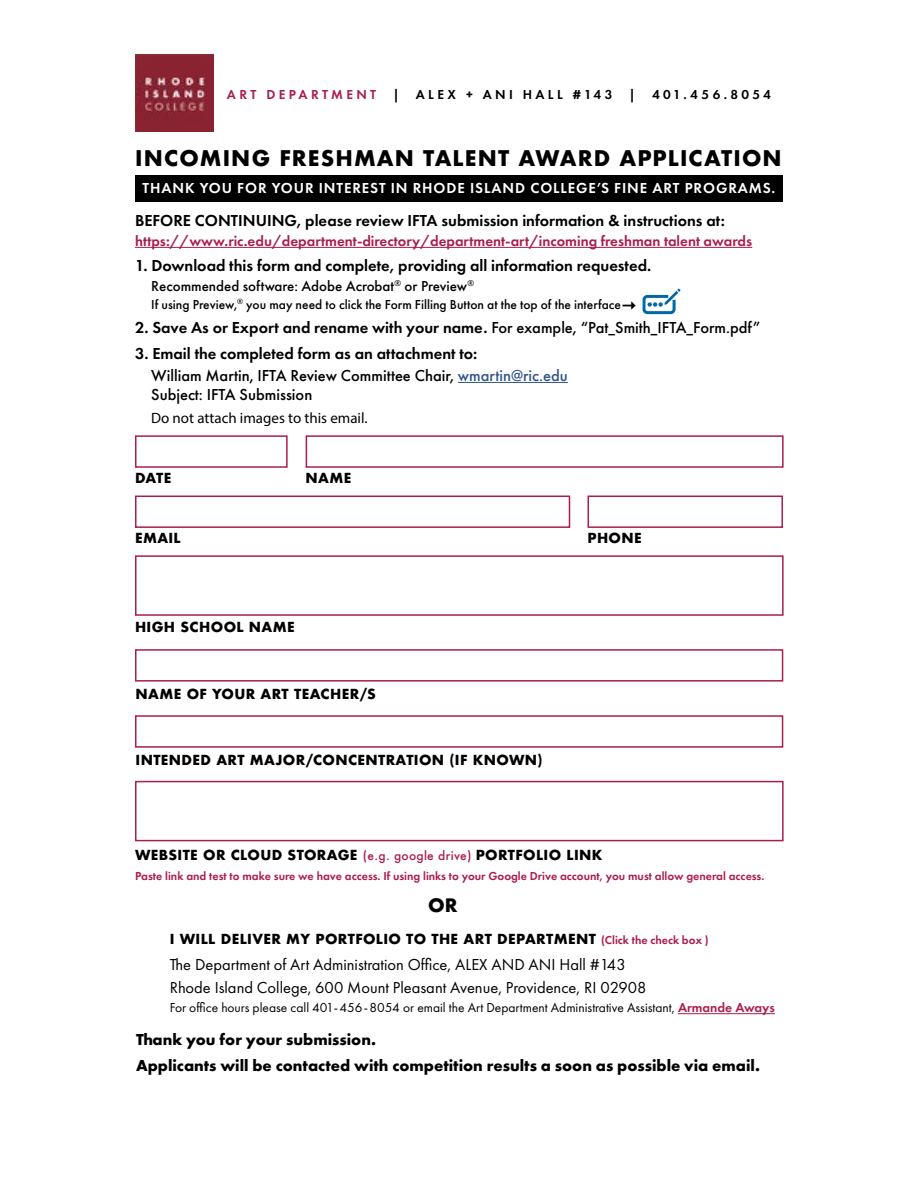
<style>
.page{position:relative;width:918px;height:1188px;background:#fff}
.page>*{position:absolute;margin:0;border:0;box-sizing:border-box;transform-origin:0 0}
.t1{font:700 21px "Futura";letter-spacing:.05em;color:#000}
.t2{font:700 18px "Futura";color:#000}
.t3{font:600 16.5px/21.6px "Futura PT";color:#000}
.t4{font:16.5px/22.5px "Futura PT";color:#000}
.t5{font:700 16.5px/25.5px "Futura PT";color:#000}
.t6{font:500 16.5px "Futura PT";color:#000}
.t7{font:600 15px "Futura PT";color:#ab1d4a}
.t8{font:600 15px "Futura PT";letter-spacing:.06em;color:#fff}
.t9{font:500 15px "Futura PT";color:#000}
.t10{font:15px "Myriad Pro";color:#000}
.t11{font:700 13.5px "Futura";letter-spacing:.025em;color:#000}
.t12{font:13.5px "Futura PT";color:#000}
.t13{font:500 13.5px "Futura PT";color:#000}
.t14{font:600 13.5px "Futura PT";letter-spacing:.25em;color:#000}
.t15{font:600 12px "Futura PT";color:#ab1d4a}
.s1{color:#ab1d4a}
.s2{font-weight:500}
.s3{font-weight:500;color:#31558a}
.s4{font-weight:500;font-size:12px;color:#ab1d4a}
.s5{font-family:"Futura PT";font-weight:600;font-size:12px;color:#ab1d4a}
.s6{font-weight:600;color:#ab1d4a}
</style>
<div class="page">
<img style="left:135px;top:54px;width:79px;height:78px">
<div style="left:135px;top:175px;width:648px;height:26px;background:#000"></div>
<hr style="left:135px;top:247px;width:617px;height:1px;background:#ab1d4a">
<hr style="left:458px;top:382px;width:110px;height:1px;background:#31558a">
<svg style="left:642px;top:288px;width:39px;height:27px"></svg>
<hr style="left:678px;top:1013px;width:97px;height:1px;background:#ab1d4a">
<div style="left:135px;top:435px;width:153px;height:33px;border:2px solid #ab1d4a"></div>
<div style="left:135px;top:555px;width:649px;height:61px;border:2px solid #ab1d4a"></div>
<div style="left:135px;top:781px;width:649px;height:60px;border:2px solid #ab1d4a"></div>
<div style="left:135px;top:715px;width:648px;height:33px;border:2px solid #ab1d4a"></div>
<div style="left:135px;top:649px;width:648px;height:33px;border:2px solid #ab1d4a"></div>
<div style="left:135px;top:496px;width:435px;height:32px;border:2px solid #ab1d4a"></div>
<div style="left:306px;top:435px;width:478px;height:33px;border:2px solid #ab1d4a"></div>
<div style="left:588px;top:496px;width:195px;height:32px;border:2px solid #ab1d4a"></div>
<p class="t14" style="left:227px;top:86px;width:545px"><span class="s1">ART DEPARTMENT</span> | ALEX + ANI HALL #143 | 401.456.8054</p>
<p class="t1" style="left:135px;top:143px;width:648px">INCOMING FRESHMAN TALENT AWARD APPLICATION</p>
<p class="t8" style="left:143px;top:179px;width:634px">THANK YOU FOR YOUR INTEREST IN RHODE ISLAND COLLEGE’S FINE ART PROGRAMS.</p>
<p class="t3" style="left:135px;top:210px;width:591px">BEFORE CONTINUING, please review IFTA submission information &amp; instructions at:</p>
<p class="t7" style="left:135px;top:231px;width:619px">https://www.ric.edu/department-directory/department-art/incoming freshman talent awards</p>
<p class="t3" style="left:135px;top:255px;width:518px">1. Download this form and complete, providing all information requested.</p>
<p class="t9" style="left:151px;top:277px;width:325px">Recommended software: Adobe Acrobat<sup>®</sup> or Preview<sup>®</sup></p>
<p class="t13" style="left:151px;top:296px;width:471px">If using Preview,<sup>®</sup> you may need to click the Form Filling Button at the top of the interface</p>
<p class="t3" style="left:135px;top:316px;width:627px">2. Save As or Export and rename with your name. <span class="s2">For example, “Pat_Smith_IFTA_Form.pdf”</span></p>
<p class="t3" style="left:151px;top:343px;width:418px;text-indent:-16px">3. Email the completed form as an attachment to:<br><span class="s2">William Martin, IFTA Review Committee Chair,</span> <span class="s3">wmartin@ric.edu</span></p>
<p class="t6" style="left:151px;top:385px;width:163px">Subject: IFTA Submission</p>
<p class="t10" style="left:151px;top:409px;width:218px">Do not attach images to this email.</p>
<p class="t11" style="left:135px;top:468px;width:38px">DATE</p>
<p class="t11" style="left:135px;top:528px;width:47px">EMAIL</p>
<p class="t11" style="left:306px;top:468px;width:47px">NAME</p>
<p class="t11" style="left:135px;top:617px;width:161px">HIGH SCHOOL NAME</p>
<p class="t11" style="left:136px;top:684px;width:242px">NAME OF YOUR ART TEACHER/S</p>
<p class="t11" style="left:136px;top:750px;width:409px">INTENDED ART MAJOR/CONCENTRATION (IF KNOWN)</p>
<p class="t11" style="left:588px;top:528px;width:56px">PHONE</p>
<p class="t11" style="left:135px;top:845px;width:469px">WEBSITE OR CLOUD STORAGE <span class="s4">(e.g. google drive)</span> PORTFOLIO LINK</p>
<p class="t15" style="left:135px;top:868px;width:631px">Paste link and test to make sure we have access. If using links to your Google Drive account, you must allow general access.</p>
<p class="t2" style="left:428px;top:892px;width:31px">OR</p>
<p class="t11" style="left:170px;top:929px;width:541px">I WILL DELIVER MY PORTFOLIO TO THE ART DEPARTMENT <span class="s5">(Click the check box )</span></p>
<p class="t4" style="left:170px;top:954px;width:478px">The Department of Art Administration Office, ALEX AND ANI Hall #143<br>Rhode Island College, 600 Mount Pleasant Avenue, Providence, RI 02908</p>
<p class="t12" style="left:170px;top:1000px;width:607px">For office hours please call 401-456-8054 or email the Art Department Administrative Assistant, <span class="s6">Armande Aways</span></p>
<p class="t5" style="left:136px;top:1027px;width:625px">Thank you for your submission.<br>Applicants will be contacted with competition results a soon as possible via email.</p>
</div>
